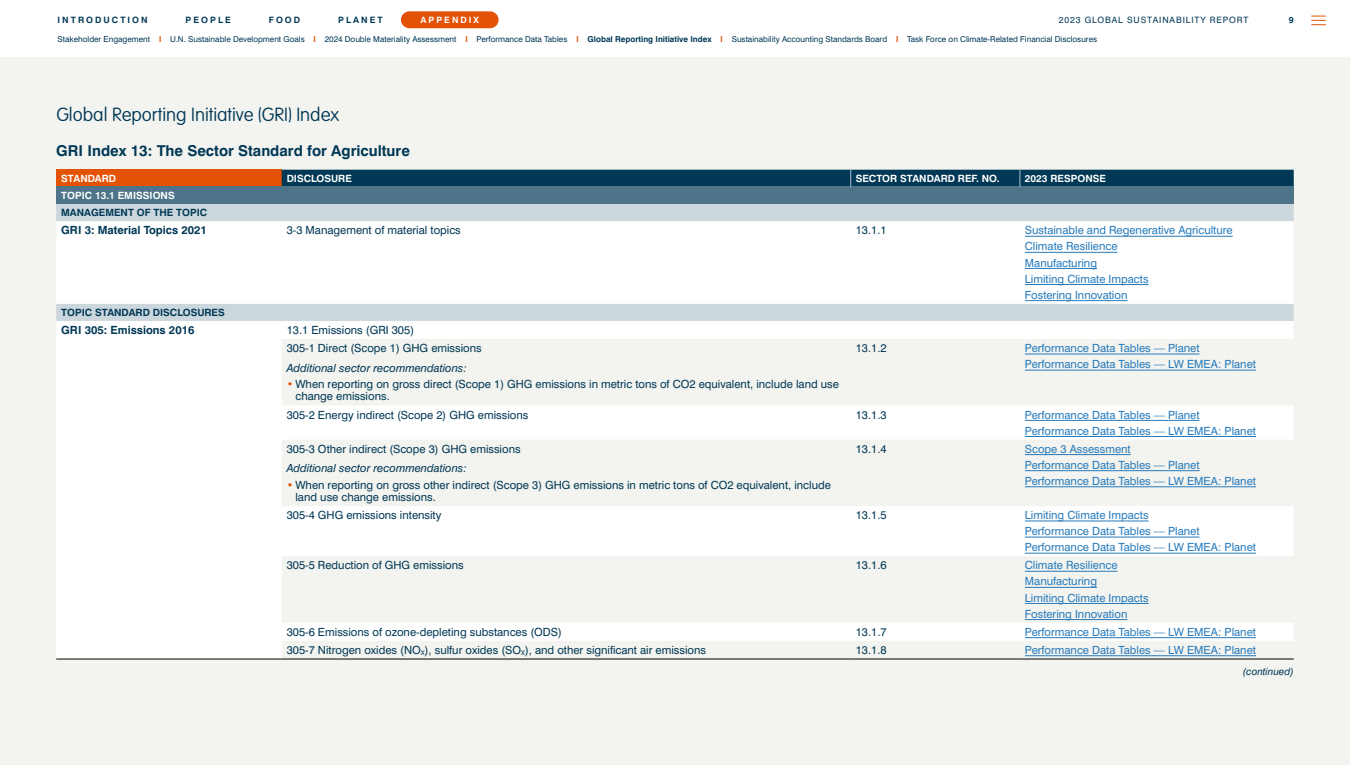
<style>
.page{position:relative;width:1350px;height:765px;background:#fff}
.page>*{position:absolute;margin:0;border:0;box-sizing:border-box;transform-origin:0 0}
.t1{font:100 18.75px "VAG Rounded Std";color:#003855}
.t2{font:700 15px "Swiss 721 BT";color:#003855}
.t3{font:11.25px/12.5px "Swiss 721 BT";color:#003855}
.t4{font:11.25px/16.1px "Swiss 721 BT";color:#277bbc}
.t5{font:italic 11.25px "Swiss 721 BT";color:#003855}
.t6{font:700 11.25px "Swiss 721 BT";color:#003855}
.t7{font:700 10px "Swiss 721 BT";color:#fff}
.t8{font:700 10px "Swiss 721 BT";color:#003855}
.t9{font:italic 10px "Swiss 721 BT";color:#003855}
.t10{font:8.75px "Swiss 721 BT";letter-spacing:.1em;color:#003855}
.t11{font:700 8.75px "Swiss 721 BT";letter-spacing:.23em;color:#003855}
.t12{font:700 8.75px "Swiss 721 BT";letter-spacing:.23em;color:#fff}
.t13{font:8.12px "Swiss 721 BT";color:#003855}
.s1{font-weight:700;color:#e35205}
.s2{font-weight:700}
.s3{color:#e35205}
</style>
<div class="page">
<div style="left:401px;top:11px;width:98px;height:17px;background:#e35205;border-radius:8px"></div>
<svg style="left:1311px;top:16px;width:15px;height:9px"></svg>
<div style="left:0;top:58px;width:1350px;height:707px;background:#f3f3ef"></div>
<div style="left:56px;top:170px;width:226px;height:17px;background:#e35205"></div>
<div style="left:56px;top:187px;width:1238px;height:17px;background:#4d7488"></div>
<div style="left:56px;top:204px;width:1238px;height:117px;background:#ccd7dd"></div>
<div style="left:56px;top:221px;width:1238px;height:83px;background:#fff"></div>
<svg style="left:56px;top:321px;width:1238px;height:338px"></svg>
<div style="left:282px;top:170px;width:1012px;height:17px;background:#003855"></div>
<hr style="left:56px;top:659px;width:226px;height:1px;background:#000">
<hr style="left:282px;top:659px;width:569px;height:1px;background:#000">
<hr style="left:851px;top:659px;width:169px;height:1px;background:#000">
<hr style="left:1020px;top:659px;width:274px;height:1px;background:#000">
<hr style="left:1025px;top:236px;width:208px;height:1px;background:#277bbc">
<hr style="left:1025px;top:252px;width:92px;height:1px;background:#277bbc">
<hr style="left:1025px;top:268px;width:72px;height:1px;background:#277bbc">
<hr style="left:1025px;top:284px;width:124px;height:1px;background:#277bbc">
<hr style="left:1025px;top:300px;width:102px;height:1px;background:#277bbc">
<hr style="left:1025px;top:354px;width:175px;height:1px;background:#277bbc">
<hr style="left:1025px;top:370px;width:231px;height:1px;background:#277bbc">
<hr style="left:1025px;top:420px;width:175px;height:1px;background:#277bbc">
<hr style="left:1025px;top:436px;width:231px;height:1px;background:#277bbc">
<hr style="left:1025px;top:454px;width:106px;height:1px;background:#277bbc">
<hr style="left:1025px;top:470px;width:175px;height:1px;background:#277bbc">
<hr style="left:1025px;top:487px;width:231px;height:1px;background:#277bbc">
<hr style="left:1025px;top:521px;width:124px;height:1px;background:#277bbc">
<hr style="left:1025px;top:537px;width:175px;height:1px;background:#277bbc">
<hr style="left:1025px;top:553px;width:231px;height:1px;background:#277bbc">
<hr style="left:1025px;top:571px;width:92px;height:1px;background:#277bbc">
<hr style="left:1025px;top:587px;width:72px;height:1px;background:#277bbc">
<hr style="left:1025px;top:603px;width:124px;height:1px;background:#277bbc">
<hr style="left:1025px;top:619px;width:102px;height:1px;background:#277bbc">
<hr style="left:1025px;top:637px;width:231px;height:1px;background:#277bbc">
<hr style="left:1025px;top:655px;width:231px;height:1px;background:#277bbc">
<p class="t11" style="left:58px;top:14px;width:92px">INTRODUCTION</p>
<p class="t11" style="left:186px;top:14px;width:47px">PEOPLE</p>
<p class="t11" style="left:269px;top:14px;width:33px">FOOD</p>
<p class="t11" style="left:338px;top:14px;width:46px">PLANET</p>
<p class="t12" style="left:421px;top:14px;width:60px">APPENDIX</p>
<p class="t10" style="left:1059px;top:15px;width:191px">2023 GLOBAL SUSTAINABILITY REPORT</p>
<p class="t11" style="left:1289px;top:14px;width:6px">9</p>
<p class="t13" style="left:58px;top:34px;width:1041px">Stakeholder Engagement <span class="s1">l</span> U.N. Sustainable Development Goals <span class="s1">l</span> 2024 Double Materiality Assessment <span class="s1">l</span> Performance Data Tables <span class="s1">l</span> <span class="s2">Global Reporting Initiative Index</span> <span class="s1">l</span> Sustainability Accounting Standards Board <span class="s1">l</span> Task Force on Climate-Related Financial Disclosures</p>
<h1 class="t1" style="left:56px;top:104px;width:284px">Global Reporting Initiative (GRI) Index</h1>
<h2 class="t2" style="left:56px;top:141px;width:355px">GRI Index 13: The Sector Standard for Agriculture</h2>
<p class="t7" style="left:61px;top:172px;width:56px">STANDARD</p>
<p class="t7" style="left:287px;top:172px;width:67px">DISCLOSURE</p>
<p class="t7" style="left:856px;top:172px;width:145px">SECTOR STANDARD REF. NO.</p>
<p class="t7" style="left:1025px;top:172px;width:83px">2023 RESPONSE</p>
<p class="t7" style="left:61px;top:189px;width:115px">TOPIC 13.1 EMISSIONS</p>
<p class="t8" style="left:61px;top:207px;width:148px">MANAGEMENT OF THE TOPIC</p>
<p class="t6" style="left:61px;top:223px;width:147px">GRI 3: Material Topics 2021</p>
<p class="t3" style="left:287px;top:224px;width:176px">3-3 Management of material topics</p>
<p class="t3" style="left:856px;top:224px;width:32px">13.1.1</p>
<p class="t4" style="left:1025px;top:222px;width:209px">Sustainable and Regenerative Agriculture<br>Climate Resilience<br>Manufacturing<br>Limiting Climate Impacts<br>Fostering Innovation</p>
<p class="t8" style="left:61px;top:306px;width:165px">TOPIC STANDARD DISCLOSURES</p>
<p class="t6" style="left:61px;top:323px;width:135px">GRI 305: Emissions 2016</p>
<p class="t3" style="left:287px;top:321px;width:197px;line-height:18.1px">13.1 Emissions (GRI 305)<br>305-1 Direct (Scope 1) GHG emissions</p>
<p class="t5" style="left:287px;top:361px;width:182px">Additional sector recommendations:</p>
<p class="t3" style="left:295px;top:378px;width:545px;text-indent:-9px"><span class="s3">•</span> When reporting on gross direct (Scope 1) GHG emissions in metric tons of CO2 equivalent, include land use change emissions.</p>
<p class="t3" style="left:856px;top:342px;width:32px">13.1.2</p>
<p class="t4" style="left:1025px;top:340px;width:233px">Performance Data Tables — Planet<br>Performance Data Tables — LW EMEA: Planet</p>
<p class="t3" style="left:287px;top:408px;width:243px">305-2 Energy indirect (Scope 2) GHG emissions</p>
<p class="t3" style="left:856px;top:408px;width:32px">13.1.3</p>
<p class="t4" style="left:1025px;top:406px;width:233px">Performance Data Tables — Planet<br>Performance Data Tables — LW EMEA: Planet</p>
<p class="t3" style="left:287px;top:442px;width:235px">305-3 Other indirect (Scope 3) GHG emissions</p>
<p class="t5" style="left:287px;top:462px;width:182px">Additional sector recommendations:</p>
<p class="t3" style="left:295px;top:478px;width:537px;text-indent:-9px"><span class="s3">•</span> When reporting on gross other indirect (Scope 3) GHG emissions in metric tons of CO2 equivalent, include land use change emissions.</p>
<p class="t3" style="left:856px;top:442px;width:32px">13.1.4</p>
<p class="t4" style="left:1025px;top:441px;width:233px">Scope 3 Assessment<br>Performance Data Tables — Planet<br>Performance Data Tables — LW EMEA: Planet</p>
<p class="t3" style="left:287px;top:509px;width:156px">305-4 GHG emissions intensity</p>
<p class="t3" style="left:856px;top:509px;width:32px">13.1.5</p>
<p class="t4" style="left:1025px;top:507px;width:233px">Limiting Climate Impacts<br>Performance Data Tables — Planet<br>Performance Data Tables — LW EMEA: Planet</p>
<p class="t3" style="left:287px;top:559px;width:179px">305-5 Reduction of GHG emissions</p>
<p class="t3" style="left:856px;top:559px;width:32px">13.1.6</p>
<p class="t4" style="left:1025px;top:557px;width:125px">Climate Resilience<br>Manufacturing<br>Limiting Climate Impacts<br>Fostering Innovation</p>
<p class="t3" style="left:287px;top:625px;width:277px">305-6 Emissions of ozone-depleting substances (ODS)</p>
<p class="t3" style="left:856px;top:625px;width:32px">13.1.7</p>
<p class="t4" style="left:1025px;top:624px;width:233px">Performance Data Tables — LW EMEA: Planet</p>
<p class="t3" style="left:287px;top:644px;width:421px">305-7 Nitrogen oxides (NO<sub>X</sub>), sulfur oxides (SO<sub>X</sub>), and other significant air emissions</p>
<p class="t3" style="left:856px;top:644px;width:32px">13.1.8</p>
<p class="t4" style="left:1025px;top:642px;width:233px">Performance Data Tables — LW EMEA: Planet</p>
<p class="t9" style="left:1243px;top:666px;width:52px">(continued)</p>
</div>
